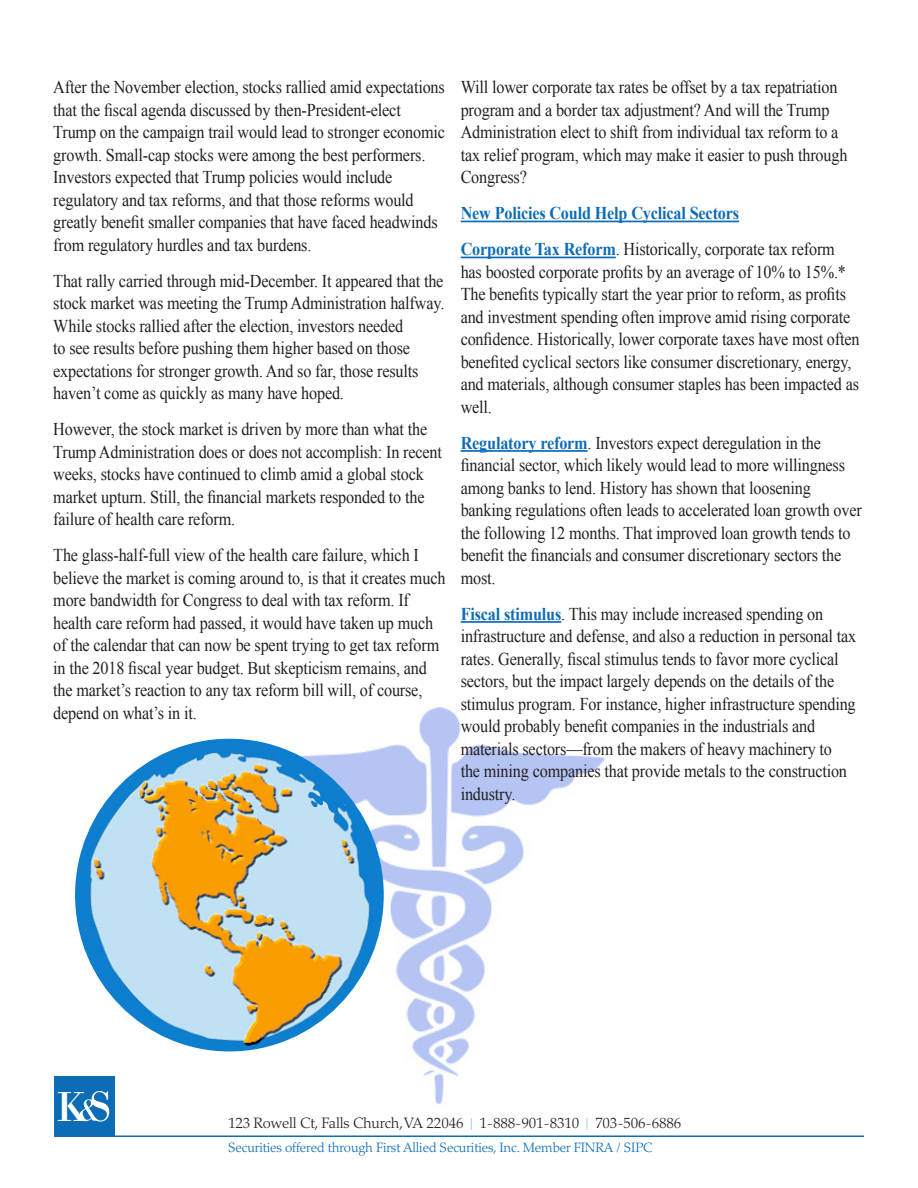
<style>
.page{position:relative;width:918px;height:1188px;background:#fff}
.page>*{position:absolute;margin:0;border:0;box-sizing:border-box;transform-origin:0 0}
.t1{font:43.35px "Bodoni";color:#fff;scale:.92 1}
.t2{font:18px/22.5px "Times New Roman";letter-spacing:-.01em;color:#231f20;scale:.9 1}
.t3{font:700 18px/36px "Times New Roman";letter-spacing:-.01em;color:#0d6cb6;scale:.9 1}
.t4{font:300 15px "Palatino";letter-spacing:-.01em;color:#231f20}
.t5{font:300 13.5px "Palatino";letter-spacing:-.01em;color:#0d6cb6}
.s1{font-weight:400;color:#231f20}
.s2{font-weight:700;color:#0d6cb6}
.s3{font-family:"Helvetica Neue";font-weight:200;font-size:16.5px;color:#0d6cb6}
</style>
<div class="page">
<img style="left:384px;top:707px;width:221px;height:397px">
<hr style="left:54px;top:1136px;width:810px;height:1px;background:#0d6cb6">
<div style="left:54px;top:1077px;width:60px;height:60px;background:#0d6cb6"></div>
<svg style="left:79px;top:1091px;width:30px;height:31px"></svg>
<hr style="left:461px;top:221px;width:278px;height:1px;background:#0d6cb6">
<hr style="left:461px;top:257px;width:155px;height:1px;background:#0d6cb6">
<hr style="left:461px;top:450px;width:127px;height:2px;background:#0d6cb6">
<hr style="left:461px;top:621px;width:100px;height:2px;background:#0d6cb6">
<img style="left:75px;top:739px;width:309px;height:312px">
<p class="t2" style="left:53px;top:76px;width:437px">After the November election, stocks rallied amid expectations that the fiscal agenda discussed by then-President-elect Trump on the campaign trail would lead to stronger economic growth. Small-cap stocks were among the best performers.<br>Investors expected that Trump policies would include regulatory and tax reforms, and that those reforms would greatly benefit smaller companies that have faced headwinds from regulatory hurdles and tax burdens.</p>
<p class="t2" style="left:53px;top:269px;width:436px">That rally carried through mid-December. It appeared that the stock market was meeting the Trump Administration halfway.<br>While stocks rallied after the election, investors needed<br>to see results before pushing them higher based on those expectations for stronger growth. And so far, those results haven’t come as quickly as many have hoped.</p>
<p class="t2" style="left:53px;top:418px;width:433px">However, the stock market is driven by more than what the Trump Administration does or does not accomplish: In recent weeks, stocks have continued to climb amid a global stock market upturn. Still, the financial markets responded to the failure of health care reform.</p>
<p class="t2" style="left:53px;top:544px;width:437px">The glass-half-full view of the health care failure, which I believe the market is coming around to, is that it creates much more bandwidth for Congress to deal with tax reform. If health care reform had passed, it would have taken up much of the calendar that can now be spent trying to get tax reform in the 2018 fiscal year budget. But skepticism remains, and the market’s reaction to any tax reform bill will, of course, depend on what’s in it.</p>
<p class="t2" style="left:461px;top:76px;width:431px">Will lower corporate tax rates be offset by a tax repatriation program and a border tax adjustment? And will the Trump Administration elect to shift from individual tax reform to a tax relief program, which may make it easier to push through Congress?</p>
<p class="t3" style="left:461px;top:195px;width:417px">New Policies Could Help Cyclical Sectors<br>Corporate Tax Reform<span class="s1">. Historically, corporate tax reform</span></p>
<p class="t2" style="left:461px;top:260px;width:445px">has boosted corporate profits by an average of 10% to 15%.* The benefits typically start the year prior to reform, as profits and investment spending often improve amid rising corporate confidence. Historically, lower corporate taxes have most often benefited cyclical sectors like consumer discretionary, energy, and materials, although consumer staples has been impacted as well.</p>
<p class="t2" style="left:461px;top:431px;width:447px"><span class="s2">Regulatory reform</span>. Investors expect deregulation in the financial sector, which likely would lead to more willingness among banks to lend. History has shown that loosening banking regulations often leads to accelerated loan growth over the following 12 months. That improved loan growth tends to benefit the financials and consumer discretionary sectors the most.</p>
<p class="t2" style="left:461px;top:602px;width:441px"><span class="s2">Fiscal stimulus</span>. This may include increased spending on infrastructure and defense, and also a reduction in personal tax rates. Generally, fiscal stimulus tends to favor more cyclical sectors, but the impact largely depends on the details of the stimulus program. For instance, higher infrastructure spending would probably benefit companies in the industrials and materials sectors—from the makers of heavy machinery to<br>the mining companies that provide metals to the construction industry.</p>
<h1 class="t1" style="left:57px;top:1080px;width:33px">K</h1>
<p class="t4" style="left:228px;top:1115px;width:455px">123 Rowell Ct, Falls Church, VA 22046 <span class="s3">I</span> 1-888-901-8310 <span class="s3">I</span> 703-506-6886</p>
<p class="t5" style="left:228px;top:1140px;width:426px">Securities offered through First Allied Securities, Inc. Member FINRA / SIPC</p>
</div>
